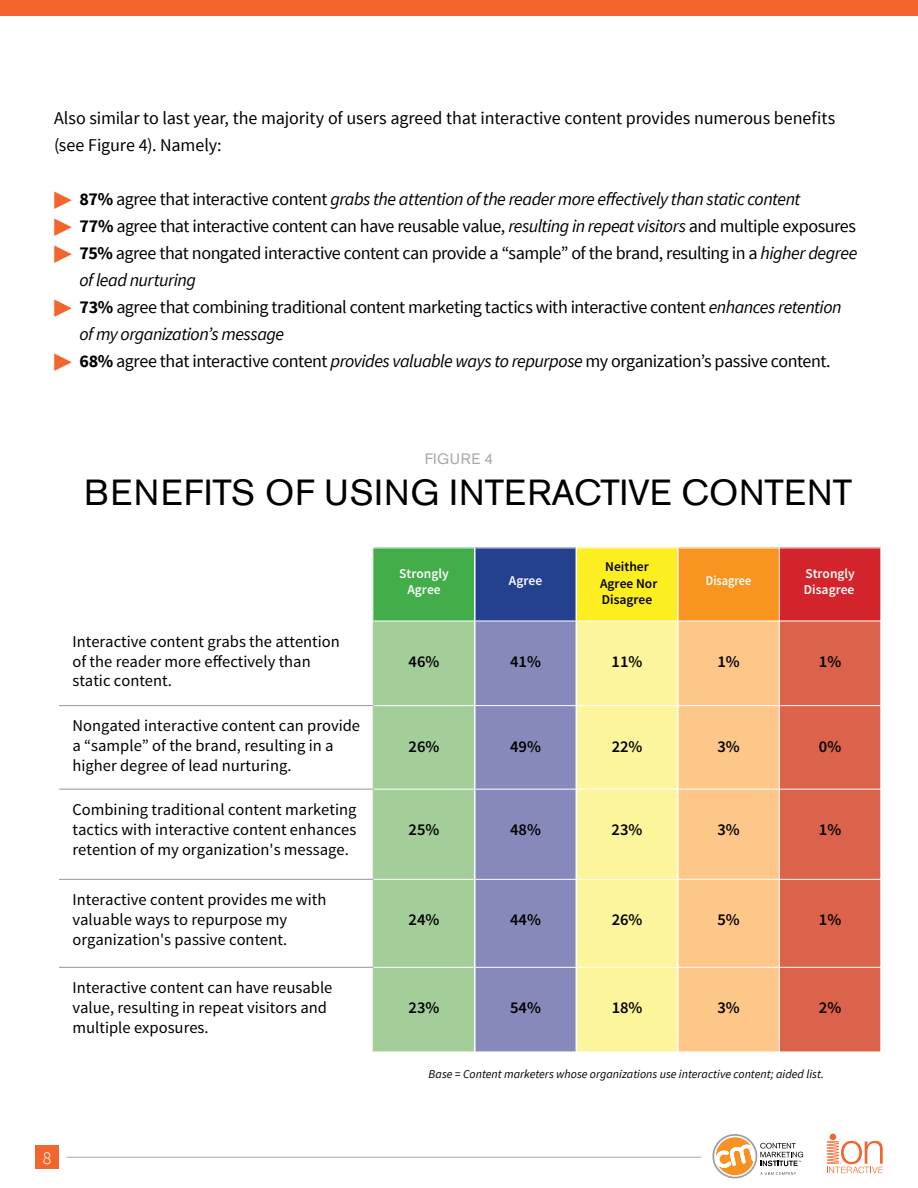
<style>
.page{position:relative;width:918px;height:1188px;background:#fff}
.page>*{position:absolute;margin:0;border:0;box-sizing:border-box;transform-origin:0 0}
.t1{font:36px "Akzidenz Grotesk BE";letter-spacing:.02em;color:#000}
.t2{font:18px "Source Sans Pro";letter-spacing:-.025em;color:#000}
.t3{font:italic 18px "Source Sans Pro";letter-spacing:-.03em;color:#000}
.t4{font:18px/27px "Source Sans Pro";letter-spacing:-.005em;color:#000}
.t5{font:300 18px "Source Sans Pro";color:#fff}
.t6{font:16.5px/19.8px "Source Sans Pro";color:#000}
.t7{font:600 16.5px "Source Sans Pro";color:#000}
.t8{font:15px "Akzidenz Grotesk BE";letter-spacing:.04em;color:#a8a9ac}
.t9{font:600 13.5px/16.2px "Source Sans Pro";color:#fff;text-align:center}
.t10{font:600 13.5px/16.2px "Source Sans Pro";color:#000;text-align:center}
.t11{font:600 13.5px "Source Sans Pro";color:#fff;scale:.9 1}
.t12{font:italic 12px "Source Sans Pro";color:#000}
.s1{font-family:"Universal Newswith Comm Pi";font-style:normal;color:#f2662e}
.s2{font-weight:700;font-style:normal}
.s3{font-style:normal}
.s4{font-family:"Universal Newswith Comm Pi";color:#f2662e}
.s5{font-weight:700}
.s6{font-style:italic}
</style>
<div class="page">
<svg style="left:827px;top:1134px;width:56px;height:39px"></svg>
<hr style="left:67px;top:1157px;width:634px;height:1px;background:#a6a8ab">
<div style="left:35px;top:1145px;width:24px;height:24px;background:#f2662e"></div>
<div style="left:0;top:0;width:918px;height:15px;background:#f2662e"></div>
<svg style="left:712px;top:1134px;width:91px;height:44px"></svg>
<div style="left:373px;top:548px;width:102px;height:73px;background:#42ad49"></div>
<div style="left:475px;top:548px;width:101px;height:73px;background:#24418f"></div>
<div style="left:576px;top:548px;width:102px;height:73px;background:#fcee21"></div>
<div style="left:678px;top:548px;width:101px;height:73px;background:#f79520"></div>
<div style="left:779px;top:548px;width:102px;height:73px;background:#d2242a"></div>
<div style="left:374px;top:622px;width:100px;height:430px;background:#a3ce99"></div>
<div style="left:476px;top:622px;width:100px;height:430px;background:#8789ba"></div>
<div style="left:577px;top:622px;width:100px;height:430px;background:#fdf59c"></div>
<div style="left:679px;top:622px;width:100px;height:430px;background:#fdc789"></div>
<div style="left:780px;top:622px;width:100px;height:430px;background:#db634b"></div>
<hr style="left:373px;top:548px;width:1px;height:73px;background:#a3ce99">
<hr style="left:373px;top:621px;width:1px;height:85px;background:#a3ce99">
<hr style="left:373px;top:706px;width:1px;height:83px;background:#a3ce99">
<hr style="left:373px;top:789px;width:1px;height:90px;background:#a3ce99">
<hr style="left:373px;top:879px;width:1px;height:88px;background:#a3ce99">
<hr style="left:373px;top:967px;width:1px;height:85px;background:#a3ce99">
<hr style="left:474px;top:548px;width:2px;height:73px;background:#fff">
<hr style="left:576px;top:548px;width:1px;height:73px;background:#fff">
<hr style="left:677px;top:548px;width:2px;height:73px;background:#fff">
<hr style="left:880px;top:548px;width:1px;height:73px;background:#fff">
<hr style="left:779px;top:705px;width:102px;height:1px;background:#fff">
<hr style="left:779px;top:789px;width:102px;height:1px;background:#fff">
<hr style="left:779px;top:879px;width:102px;height:1px;background:#fff">
<hr style="left:779px;top:967px;width:102px;height:1px;background:#fff">
<hr style="left:779px;top:548px;width:1px;height:73px;background:#fff">
<hr style="left:374px;top:705px;width:101px;height:1px;background:#fff">
<hr style="left:475px;top:705px;width:101px;height:1px;background:#fff">
<hr style="left:576px;top:705px;width:102px;height:1px;background:#fff">
<hr style="left:678px;top:705px;width:101px;height:1px;background:#fff">
<hr style="left:374px;top:789px;width:101px;height:1px;background:#fff">
<hr style="left:475px;top:789px;width:101px;height:1px;background:#fff">
<hr style="left:576px;top:789px;width:102px;height:1px;background:#fff">
<hr style="left:678px;top:789px;width:101px;height:1px;background:#fff">
<hr style="left:374px;top:879px;width:101px;height:1px;background:#fff">
<hr style="left:475px;top:879px;width:101px;height:1px;background:#fff">
<hr style="left:576px;top:879px;width:102px;height:1px;background:#fff">
<hr style="left:678px;top:879px;width:101px;height:1px;background:#fff">
<hr style="left:374px;top:967px;width:101px;height:1px;background:#fff">
<hr style="left:475px;top:967px;width:101px;height:1px;background:#fff">
<hr style="left:576px;top:967px;width:102px;height:1px;background:#fff">
<hr style="left:678px;top:967px;width:101px;height:1px;background:#fff">
<hr style="left:59px;top:705px;width:314px;height:1px;background:#939598">
<hr style="left:59px;top:789px;width:314px;height:1px;background:#939598">
<hr style="left:59px;top:879px;width:314px;height:1px;background:#939598">
<hr style="left:59px;top:967px;width:314px;height:1px;background:#939598">
<p class="t4" style="left:54px;top:104px;width:783px">Also similar to last year, the majority of users agreed that interactive content provides numerous benefits (see Figure 4). Namely:</p>
<p class="t3" style="left:54px;top:188px;width:748px"><span class="s1">©</span> <span class="s2">87%</span> <span class="s3">agree that interactive content</span> grabs the attention of the reader more effectively than static content</p>
<p class="t2" style="left:54px;top:215px;width:804px"><span class="s4">©</span> <span class="s5">77%</span> agree that interactive content can have reusable value, <span class="s6">resulting in repeat visitors</span> and multiple exposures</p>
<p class="t2" style="left:54px;top:242px;width:805px"><span class="s4">©</span> <span class="s5">75%</span> agree that nongated interactive content can provide a “sample” of the brand, resulting in a <span class="s6">higher degree</span></p>
<p class="t3" style="left:80px;top:269px;width:118px">of lead nurturing</p>
<p class="t2" style="left:54px;top:296px;width:789px"><span class="s4">©</span> <span class="s5">73%</span> agree that combining traditional content marketing tactics with interactive content <span class="s6">enhances retention</span></p>
<p class="t3" style="left:80px;top:323px;width:206px">of my organization’s message</p>
<p class="t2" style="left:54px;top:350px;width:778px"><span class="s4">©</span> <span class="s5">68%</span> agree that interactive content <span class="s6">provides valuable ways to repurpose</span> my organization’s passive content.</p>
<p class="t8" style="left:425px;top:450px;width:70px">FIGURE 4</p>
<h1 class="t1" style="left:84px;top:471px;width:770px">BENEFITS OF USING INTERACTIVE CONTENT</h1>
<p class="t6" style="left:72px;top:632px;width:269px">Interactive content grabs the attention of the reader more effectively than static content.</p>
<p class="t6" style="left:72px;top:716px;width:289px">Nongated interactive content can provide a “sample” of the brand, resulting in a higher degree of lead nurturing.</p>
<p class="t6" style="left:73px;top:800px;width:285px;text-align:justify">Combining traditional content marketing tactics with interactive content enhances retention of my organization's message.</p>
<p class="t6" style="left:72px;top:890px;width:255px">Interactive content provides me with valuable ways to repurpose my organization's passive content.</p>
<p class="t6" style="left:73px;top:978px;width:261px">Interactive content can have reusable value, resulting in repeat visitors and multiple exposures.</p>
<p class="t5" style="left:43px;top:1147px;width:10px">8</p>
<p class="t9" style="left:399px;top:566px;width:51px">Strongly<br>Agree</p>
<p class="t9" style="left:509px;top:573px;width:35px">Agree</p>
<p class="t10" style="left:600px;top:559px;width:59px">Neither<br>Agree Nor<br>Disagree</p>
<p class="t11" style="left:706px;top:572px;width:52px">Disagree</p>
<p class="t9" style="left:804px;top:566px;width:53px;text-align:left">Strongly<br>Disagree</p>
<p class="t7" style="left:409px;top:651px;width:32px">46%</p>
<p class="t7" style="left:510px;top:651px;width:32px">41%</p>
<p class="t7" style="left:612px;top:651px;width:32px">11%</p>
<p class="t7" style="left:717px;top:651px;width:24px">1%</p>
<p class="t7" style="left:819px;top:651px;width:24px">1%</p>
<p class="t7" style="left:409px;top:736px;width:32px">26%</p>
<p class="t7" style="left:510px;top:736px;width:32px">49%</p>
<p class="t7" style="left:612px;top:736px;width:32px">22%</p>
<p class="t7" style="left:717px;top:736px;width:24px">3%</p>
<p class="t7" style="left:819px;top:736px;width:24px">0%</p>
<p class="t7" style="left:409px;top:819px;width:32px">25%</p>
<p class="t7" style="left:510px;top:819px;width:32px">48%</p>
<p class="t7" style="left:612px;top:819px;width:32px">23%</p>
<p class="t7" style="left:717px;top:819px;width:24px">3%</p>
<p class="t7" style="left:819px;top:819px;width:24px">1%</p>
<p class="t7" style="left:409px;top:910px;width:32px">24%</p>
<p class="t7" style="left:510px;top:910px;width:32px">44%</p>
<p class="t7" style="left:612px;top:910px;width:32px">26%</p>
<p class="t7" style="left:717px;top:910px;width:24px">5%</p>
<p class="t7" style="left:819px;top:910px;width:24px">1%</p>
<p class="t7" style="left:409px;top:998px;width:32px">23%</p>
<p class="t7" style="left:510px;top:998px;width:32px">54%</p>
<p class="t7" style="left:612px;top:998px;width:32px">18%</p>
<p class="t7" style="left:717px;top:998px;width:24px">3%</p>
<p class="t7" style="left:819px;top:998px;width:24px">2%</p>
<p class="t12" style="left:429px;top:1067px;width:397px">Base = Content marketers whose organizations use interactive content; aided list.</p>
</div>
